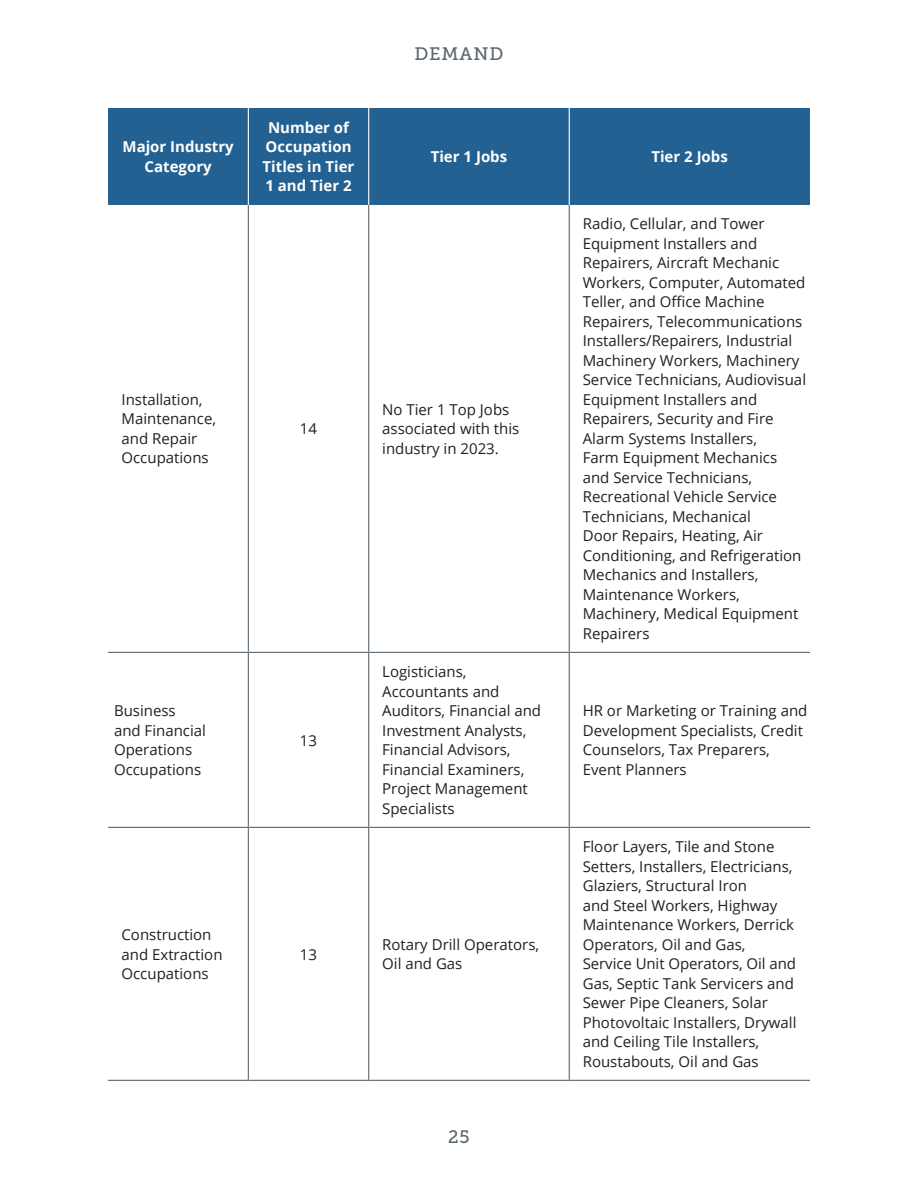
<style>
.page{position:relative;width:918px;height:1188px;background:#fff}
.page>*{position:absolute;margin:0;border:0;box-sizing:border-box;transform-origin:0 0}
.t1{font:18px "Museo Slab 500";letter-spacing:.05em;color:#5b6770}
.P_-_Body{font:15px/19.5px "Open Sans";color:#231f20}
.P_-_Body-2{font:700 15px/19.5px "Open Sans";color:#fff;text-align:center}
</style>
<div class="page">
<div style="left:108px;top:108px;width:702px;height:97px;background:#236192"></div>
<hr style="left:248px;top:108px;width:1px;height:97px;background:#fff">
<hr style="left:368px;top:108px;width:1px;height:97px;background:#fff">
<hr style="left:569px;top:108px;width:1px;height:97px;background:#fff">
<hr style="left:108px;top:652px;width:140px;height:1px;background:#5b6770">
<hr style="left:248px;top:652px;width:121px;height:1px;background:#5b6770">
<hr style="left:369px;top:652px;width:200px;height:1px;background:#5b6770">
<hr style="left:569px;top:652px;width:241px;height:1px;background:#5b6770">
<hr style="left:108px;top:827px;width:140px;height:1px;background:#5b6770">
<hr style="left:248px;top:827px;width:121px;height:1px;background:#5b6770">
<hr style="left:369px;top:827px;width:200px;height:1px;background:#5b6770">
<hr style="left:569px;top:827px;width:241px;height:1px;background:#5b6770">
<hr style="left:248px;top:205px;width:1px;height:447px;background:#5b6770">
<hr style="left:368px;top:205px;width:1px;height:447px;background:#5b6770">
<hr style="left:569px;top:205px;width:1px;height:447px;background:#5b6770">
<hr style="left:248px;top:653px;width:1px;height:174px;background:#5b6770">
<hr style="left:368px;top:653px;width:1px;height:174px;background:#5b6770">
<hr style="left:569px;top:653px;width:1px;height:174px;background:#5b6770">
<hr style="left:248px;top:828px;width:1px;height:252px;background:#5b6770">
<hr style="left:368px;top:828px;width:1px;height:252px;background:#5b6770">
<hr style="left:569px;top:828px;width:1px;height:252px;background:#5b6770">
<hr style="left:108px;top:1080px;width:140px;height:1px;background:#5b6770">
<hr style="left:248px;top:1080px;width:121px;height:1px;background:#5b6770">
<hr style="left:369px;top:1080px;width:200px;height:1px;background:#5b6770">
<hr style="left:569px;top:1080px;width:241px;height:1px;background:#5b6770">
<p class="P_-_Body-2" style="left:123px;top:137px;width:113px">Major Industry<br>Category</p>
<p class="P_-_Body" style="left:122px;top:389px;width:96px">Installation,<br>Maintenance, and Repair<br>Occupations</p>
<p class="P_-_Body" style="left:114px;top:701px;width:94px">Business and Financial<br>Operations<br>Occupations</p>
<p class="P_-_Body" style="left:122px;top:925px;width:103px">Construction and Extraction<br>Occupations</p>
<p class="P_-_Body-2" style="left:263px;top:117px;width:93px">Number of<br>Occupation<br>Titles in Tier<br>1 and Tier 2</p>
<p class="P_-_Body" style="left:300px;top:419px;width:19px">14</p>
<p class="P_-_Body" style="left:300px;top:730px;width:19px">13</p>
<p class="t1" style="left:414px;top:44px;width:91px">DEMAND</p>
<p class="P_-_Body-2" style="left:431px;top:147px;width:78px">Tier 1 Jobs</p>
<p class="P_-_Body-2" style="left:651px;top:147px;width:78px">Tier 2 Jobs</p>
<p class="P_-_Body" style="left:382px;top:399px;width:139px">No Tier 1 Top Jobs associated with this industry in 2023.</p>
<p class="P_-_Body" style="left:382px;top:662px;width:160px">Logisticians,<br>Accountants and<br>Auditors, Financial and<br>Investment Analysts,<br>Financial Advisors,<br>Financial Examiners,<br>Project Management<br>Specialists</p>
<p class="P_-_Body" style="left:583px;top:214px;width:225px">Radio, Cellular, and Tower<br>Equipment Installers and<br>Repairers, Aircraft Mechanic<br>Workers, Computer, Automated<br>Teller, and Office Machine<br>Repairers, Telecommunications<br>Installers/Repairers, Industrial<br>Machinery Workers, Machinery<br>Service Technicians, Audiovisual<br>Equipment Installers and<br>Repairers, Security and Fire<br>Alarm Systems Installers,<br>Farm Equipment Mechanics and Service Technicians,<br>Recreational Vehicle Service<br>Technicians, Mechanical<br>Door Repairs, Heating, Air<br>Conditioning, and Refrigeration<br>Mechanics and Installers,<br>Maintenance Workers,<br>Machinery, Medical Equipment<br>Repairers</p>
<p class="P_-_Body" style="left:583px;top:701px;width:226px">HR or Marketing or Training and<br>Development Specialists, Credit<br>Counselors, Tax Preparers,<br>Event Planners</p>
<p class="P_-_Body" style="left:300px;top:944px;width:19px">13</p>
<p class="P_-_Body" style="left:382px;top:934px;width:158px">Rotary Drill Operators,<br>Oil and Gas</p>
<p class="t1" style="left:448px;top:1127px;width:23px">25</p>
<p class="P_-_Body" style="left:583px;top:837px;width:215px">Floor Layers, Tile and Stone<br>Setters, Installers, Electricians,<br>Glaziers, Structural Iron<br>and Steel Workers, Highway<br>Maintenance Workers, Derrick<br>Operators, Oil and Gas,<br>Service Unit Operators, Oil and<br>Gas, Septic Tank Servicers and<br>Sewer Pipe Cleaners, Solar<br>Photovoltaic Installers, Drywall and Ceiling Tile Installers,<br>Roustabouts, Oil and Gas</p>
</div>
